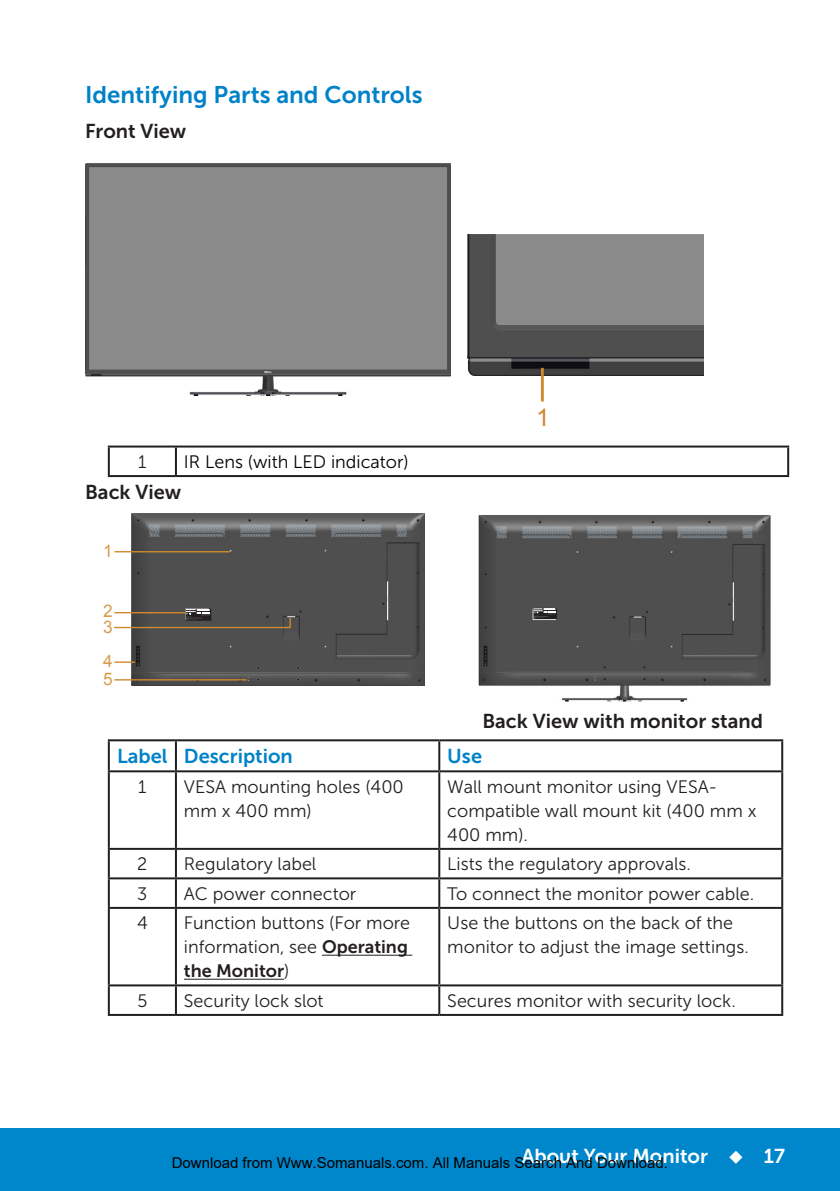
<style>
.page{position:relative;width:840px;height:1191px;background:#fff}
.page>*{position:absolute;margin:0;border:0;box-sizing:border-box;transform-origin:0 0}
.t1{font:24.2px "Arial";color:#ce892d}
.Head2{font:24px "Museo Sans For Dell 700";color:#0082c8}
.body{font:20px "Museo Sans For Dell 700";color:#231f20}
.t2{font:20px "Museo Sans For Dell 700";color:#fff}
.Table_Head{font:20px "Museo Sans For Dell 700";color:#0082c8}
.Callout_Head{font:20px "Museo Sans For Dell 700";color:#231f20}
.Table_Paragraph{font:18px/24px "Museo Sans For Dell 300";color:#231f20}
.Table_Paragraph-2{font:18px "Museo Sans For Dell 300";color:#000}
.t3{font:17.4px/16px "Arial";color:#d69d4e}
.t4{font:15px "Arial";color:#000}
.s1{font-family:"Museo Sans For Dell 700"}
</style>
<div class="page">
<div style="left:0;top:1128px;width:839px;height:63px;background:#0087cb"></div>
<img style="left:467px;top:234px;width:236px;height:142px">
<hr style="left:540px;top:368px;width:3px;height:33px;background:#ce892d">
<img style="left:85px;top:163px;width:365px;height:232px">
<hr style="left:108px;top:445px;width:68px;height:2px;background:#231f20">
<hr style="left:108px;top:447px;width:2px;height:28px;background:#231f20">
<hr style="left:176px;top:445px;width:612px;height:2px;background:#231f20">
<hr style="left:175px;top:447px;width:2px;height:28px;background:#231f20">
<hr style="left:786px;top:447px;width:2px;height:28px;background:#231f20">
<hr style="left:108px;top:475px;width:68px;height:2px;background:#231f20">
<hr style="left:176px;top:475px;width:612px;height:2px;background:#231f20">
<img style="left:131px;top:514px;width:293px;height:171px">
<img style="left:478px;top:515px;width:293px;height:186px">
<svg style="left:533px;top:608px;width:23px;height:11px"></svg>
<hr style="left:114px;top:551px;width:116px;height:1px;background:#cf8a2d">
<hr style="left:114px;top:661px;width:21px;height:2px;background:#cf8a2d">
<hr style="left:114px;top:679px;width:132px;height:1px;background:#cf8a2d">
<svg style="left:114px;top:608px;width:177px;height:21px;background:#6a635a"></svg>
<hr style="left:108px;top:739px;width:68px;height:2px;background:#231f20">
<hr style="left:108px;top:741px;width:2px;height:29px;background:#231f20">
<hr style="left:176px;top:739px;width:263px;height:2px;background:#231f20">
<hr style="left:175px;top:741px;width:2px;height:29px;background:#231f20">
<hr style="left:439px;top:739px;width:343px;height:2px;background:#231f20">
<hr style="left:438px;top:741px;width:2px;height:29px;background:#231f20">
<hr style="left:780px;top:741px;width:2px;height:29px;background:#231f20">
<hr style="left:108px;top:770px;width:68px;height:2px;background:#231f20">
<hr style="left:108px;top:772px;width:2px;height:76px;background:#231f20">
<hr style="left:176px;top:770px;width:263px;height:2px;background:#231f20">
<hr style="left:175px;top:772px;width:2px;height:76px;background:#231f20">
<hr style="left:439px;top:770px;width:343px;height:2px;background:#231f20">
<hr style="left:438px;top:772px;width:2px;height:76px;background:#231f20">
<hr style="left:780px;top:772px;width:2px;height:76px;background:#231f20">
<hr style="left:108px;top:848px;width:68px;height:2px;background:#231f20">
<hr style="left:108px;top:850px;width:2px;height:27px;background:#231f20">
<hr style="left:176px;top:848px;width:263px;height:2px;background:#231f20">
<hr style="left:175px;top:850px;width:2px;height:27px;background:#231f20">
<hr style="left:439px;top:848px;width:343px;height:2px;background:#231f20">
<hr style="left:438px;top:850px;width:2px;height:27px;background:#231f20">
<hr style="left:780px;top:850px;width:2px;height:27px;background:#231f20">
<hr style="left:108px;top:877px;width:68px;height:2px;background:#231f20">
<hr style="left:108px;top:879px;width:2px;height:28px;background:#231f20">
<hr style="left:176px;top:877px;width:263px;height:2px;background:#231f20">
<hr style="left:175px;top:879px;width:2px;height:28px;background:#231f20">
<hr style="left:439px;top:877px;width:343px;height:2px;background:#231f20">
<hr style="left:438px;top:879px;width:2px;height:28px;background:#231f20">
<hr style="left:780px;top:879px;width:2px;height:28px;background:#231f20">
<hr style="left:108px;top:907px;width:68px;height:2px;background:#231f20">
<hr style="left:108px;top:909px;width:2px;height:75px;background:#231f20">
<hr style="left:176px;top:907px;width:263px;height:2px;background:#231f20">
<hr style="left:175px;top:909px;width:2px;height:75px;background:#231f20">
<hr style="left:439px;top:907px;width:343px;height:2px;background:#231f20">
<hr style="left:438px;top:909px;width:2px;height:75px;background:#231f20">
<hr style="left:780px;top:909px;width:2px;height:75px;background:#231f20">
<hr style="left:108px;top:984px;width:68px;height:2px;background:#231f20">
<hr style="left:108px;top:986px;width:2px;height:28px;background:#231f20">
<hr style="left:176px;top:984px;width:263px;height:2px;background:#231f20">
<hr style="left:175px;top:986px;width:2px;height:28px;background:#231f20">
<hr style="left:439px;top:984px;width:343px;height:2px;background:#231f20">
<hr style="left:438px;top:986px;width:2px;height:28px;background:#231f20">
<hr style="left:780px;top:986px;width:2px;height:28px;background:#231f20">
<hr style="left:108px;top:1014px;width:68px;height:2px;background:#231f20">
<hr style="left:176px;top:1014px;width:263px;height:2px;background:#231f20">
<hr style="left:439px;top:1014px;width:343px;height:2px;background:#231f20">
<hr style="left:322px;top:954px;width:90px;height:1px;background:#231f20">
<hr style="left:184px;top:978px;width:100px;height:1px;background:#231f20">
<p class="Head2" style="left:85px;top:81px;width:339px">Identifying Parts and Controls</p>
<p class="Callout_Head" style="left:85px;top:120px;width:103px">Front View</p>
<p class="Table_Paragraph" style="left:138px;top:450px;width:10px">1</p>
<p class="Table_Paragraph-2" style="left:184px;top:452px;width:226px">IR Lens (with LED indicator)</p>
<p class="Callout_Head" style="left:85px;top:481px;width:98px">Back View</p>
<p class="t3" style="left:103px;top:543px;width:11px">1</p>
<p class="t3" style="left:103px;top:603px;width:11px">2<br>3</p>
<p class="t3" style="left:103px;top:652px;width:11px;line-height:18px">4<br>5</p>
<p class="t1" style="left:535px;top:401px;width:15px">1</p>
<p class="body" style="left:482px;top:710px;width:282px">Back View with monitor stand</p>
<p class="Table_Head" style="left:117px;top:745px;width:52px">Label</p>
<p class="Table_Head" style="left:184px;top:745px;width:110px">Description</p>
<p class="Table_Head" style="left:447px;top:745px;width:36px">Use</p>
<p class="Table_Paragraph" style="left:138px;top:774px;width:10px">1</p>
<p class="Table_Paragraph" style="left:184px;top:774px;width:221px">VESA mounting holes (400 mm x 400 mm)</p>
<p class="Table_Paragraph" style="left:447px;top:774px;width:310px">Wall mount monitor using VESA&shy;compatible wall mount kit (400 mm x<br>400 mm).</p>
<p class="Table_Paragraph" style="left:137px;top:852px;width:12px">2</p>
<p class="Table_Paragraph" style="left:184px;top:852px;width:134px">Regulatory label</p>
<p class="Table_Paragraph" style="left:447px;top:852px;width:245px">Lists the regulatory approvals.</p>
<p class="Table_Paragraph" style="left:137px;top:881px;width:12px">3</p>
<p class="Table_Paragraph" style="left:184px;top:881px;width:174px">AC power connector</p>
<p class="Table_Paragraph" style="left:447px;top:881px;width:308px">To connect the monitor power cable.</p>
<p class="Table_Paragraph" style="left:137px;top:911px;width:12px">4</p>
<p class="Table_Paragraph" style="left:184px;top:911px;width:228px">Function buttons (For more information, see <span class="s1">Operating the Monitor</span>)</p>
<p class="Table_Paragraph" style="left:447px;top:911px;width:303px">Use the buttons on the back of the monitor to adjust the image settings.</p>
<p class="Table_Paragraph" style="left:137px;top:988px;width:12px">5</p>
<p class="Table_Paragraph" style="left:184px;top:988px;width:141px">Security lock slot</p>
<p class="Table_Paragraph" style="left:447px;top:988px;width:290px">Secures monitor with security lock.</p>
<p class="t2" style="left:521px;top:1144px;width:264px">About Your Monitor ◆ 17</p>
<p class="t4" style="left:172px;top:1154px;width:497px">Download from Www.Somanuals.com. All Manuals Search And Download.</p>
</div>
